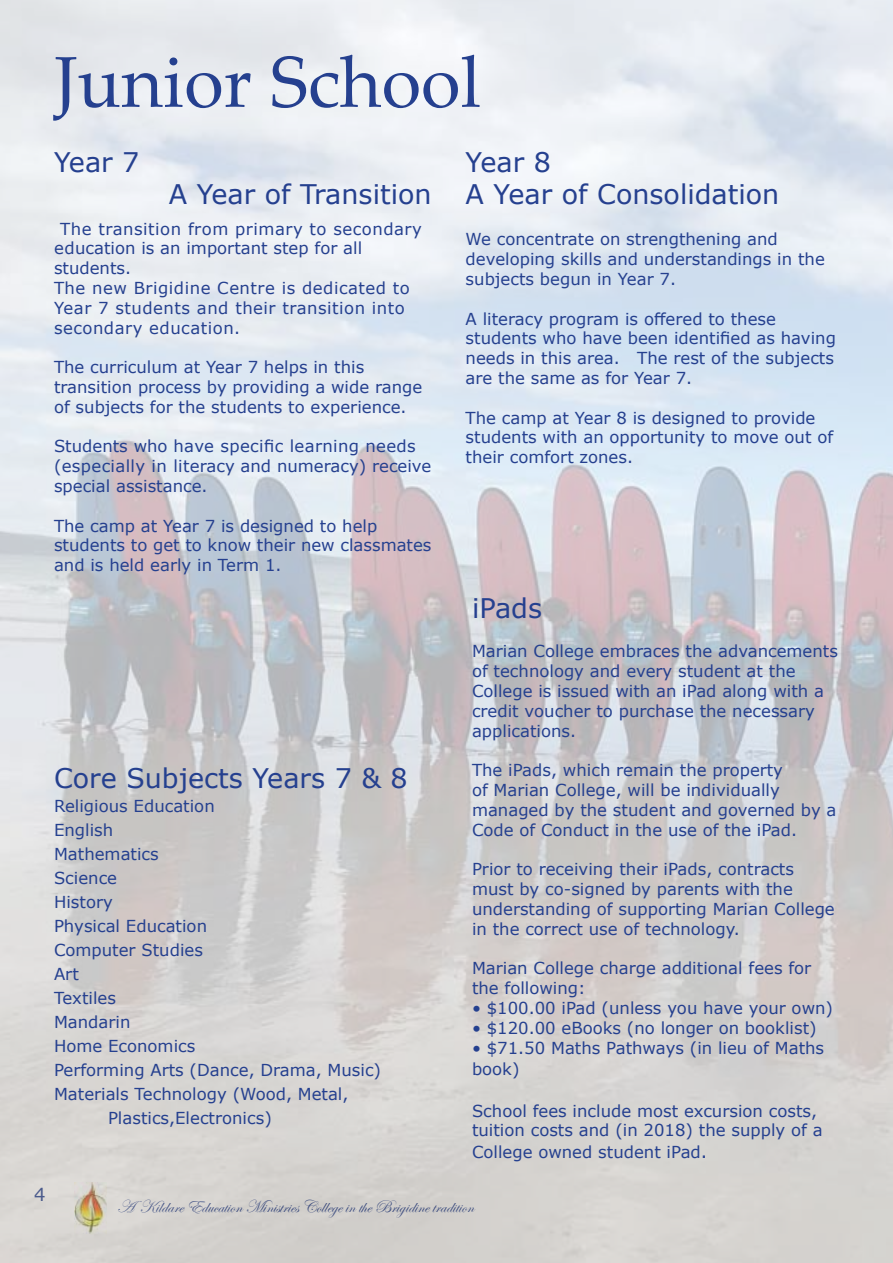
<style>
.page{position:relative;width:893px;height:1263px;background:#fff}
.page>*{position:absolute;margin:0;border:0;box-sizing:border-box;transform-origin:0 0}
.t1{font:72px "Palatino Linotype";color:#25408f}
.t2{font:27px/32.4px "Verdana";color:#25408f}
.t3{font:18px "Edwardian Script ITC";color:#25408f}
.t4{font:18px "Verdana";color:#25408f}
.t5{font:16.5px/19.8px "Verdana";color:#25408f}
.t6{font:16.5px/19.8px "Verdana";letter-spacing:.03em;color:#25408f}
.s1{font-size:18px}
</style>
<div class="page">
<img style="left:0;top:0;width:893px;height:1263px">
<h1 class="t1" style="left:54px;top:31px;width:429px">Junior School</h1>
<h2 class="t2" style="left:54px;top:145px;width:87px">Year 7</h2>
<h2 class="t2" style="left:169px;top:178px;width:264px">A Year of Transition</h2>
<p class="t6" style="left:54px;top:219px;width:369px;text-indent:6px">The transition from primary to secondary education is an important step for all students.<br>The new Brigidine Centre is dedicated to<br>Year 7 students and their transition into secondary education.</p>
<p class="t5" style="left:54px;top:357px;width:370px">The curriculum at Year 7 helps in this transition process by providing a wide range of subjects for the students to experience.</p>
<p class="t5" style="left:54px;top:436px;width:379px">Students who have specific learning needs (especially in literacy and numeracy) receive special assistance.</p>
<p class="t5" style="left:54px;top:516px;width:379px">The camp at Year 7 is designed to help students to get to know their new classmates and is held early in Term 1.</p>
<h2 class="t2" style="left:54px;top:761px;width:355px">Core Subjects Years 7 &amp; 8</h2>
<p class="t5" style="left:54px;top:796px;width:162px">Religious Education</p>
<p class="t5" style="left:54px;top:820px;width:61px">English</p>
<p class="t5" style="left:54px;top:844px;width:106px">Mathematics</p>
<p class="t5" style="left:54px;top:868px;width:65px">Science</p>
<p class="t5" style="left:54px;top:892px;width:60px">History</p>
<p class="t5" style="left:54px;top:916px;width:155px">Physical Education</p>
<p class="t5" style="left:54px;top:940px;width:150px">Computer Studies</p>
<p class="t5" style="left:54px;top:964px;width:26px">Art</p>
<p class="t5" style="left:54px;top:988px;width:63px">Textiles</p>
<p class="t5" style="left:54px;top:1012px;width:78px">Mandarin</p>
<p class="t5" style="left:54px;top:1036px;width:143px">Home Economics</p>
<p class="t5" style="left:54px;top:1060px;width:329px">Performing Arts (Dance, Drama, Music)</p>
<p class="t5" style="left:54px;top:1084px;width:296px">Materials Technology (Wood, Metal,</p>
<p class="t5" style="left:108px;top:1108px;width:165px">Plastics,Electronics)</p>
<h2 class="t2" style="left:466px;top:145px;width:315px">Year 8<br>A Year of Consolidation</h2>
<p class="t5" style="left:466px;top:229px;width:361px">We concentrate on strengthening and developing skills and understandings in the subjects begun in Year 7.</p>
<p class="t5" style="left:466px;top:309px;width:372px">A literacy program is offered to these students who have been identified as having needs in this area. The rest of the subjects are the same as for Year 7.</p>
<p class="t5" style="left:466px;top:408px;width:369px">The camp at Year 8 is designed to provide students with an opportunity to move out of their comfort zones.</p>
<h2 class="t2" style="left:472px;top:591px;width:72px">iPads</h2>
<p class="t5" style="left:472px;top:641px;width:367px">Marian College embraces the advancements of technology and every student at the College is issued with an iPad along with a credit voucher to purchase the necessary applications.</p>
<p class="t5" style="left:472px;top:760px;width:366px">The iPads, which remain the property<br>of Marian College, will be individually managed by the student and governed by a Code of Conduct in the use of the iPad.</p>
<p class="t5" style="left:472px;top:859px;width:364px">Prior to receiving their iPads, contracts must by co-signed by parents with the understanding of supporting Marian College in the correct use of technology.</p>
<p class="t5" style="left:472px;top:958px;width:341px">Marian College charge additional fees for the following:</p>
<p class="t5" style="left:472px;top:998px;width:363px">• $100.00 iPad (unless you have your own)</p>
<p class="t5" style="left:472px;top:1018px;width:346px">• $120.00 eBooks (no longer on booklist)</p>
<p class="t5" style="left:472px;top:1036px;width:354px;line-height:21.6px">• $71.50 Maths Pathways (in lieu of Maths book)</p>
<p class="t5" style="left:472px;top:1100px;width:352px">School fees include most excursion costs, tuition costs and (in 2018) the supply of a</p>
<p class="t5" style="left:472px;top:1142px;width:237px">College owned student iPad<span class="s1">.</span></p>
<p class="t4" style="left:34px;top:1182px;width:13px">4</p>
<p class="t3" style="left:117px;top:1197px;width:358px">A Kildare Education Ministries College in the Brigidine tradition</p>
</div>
